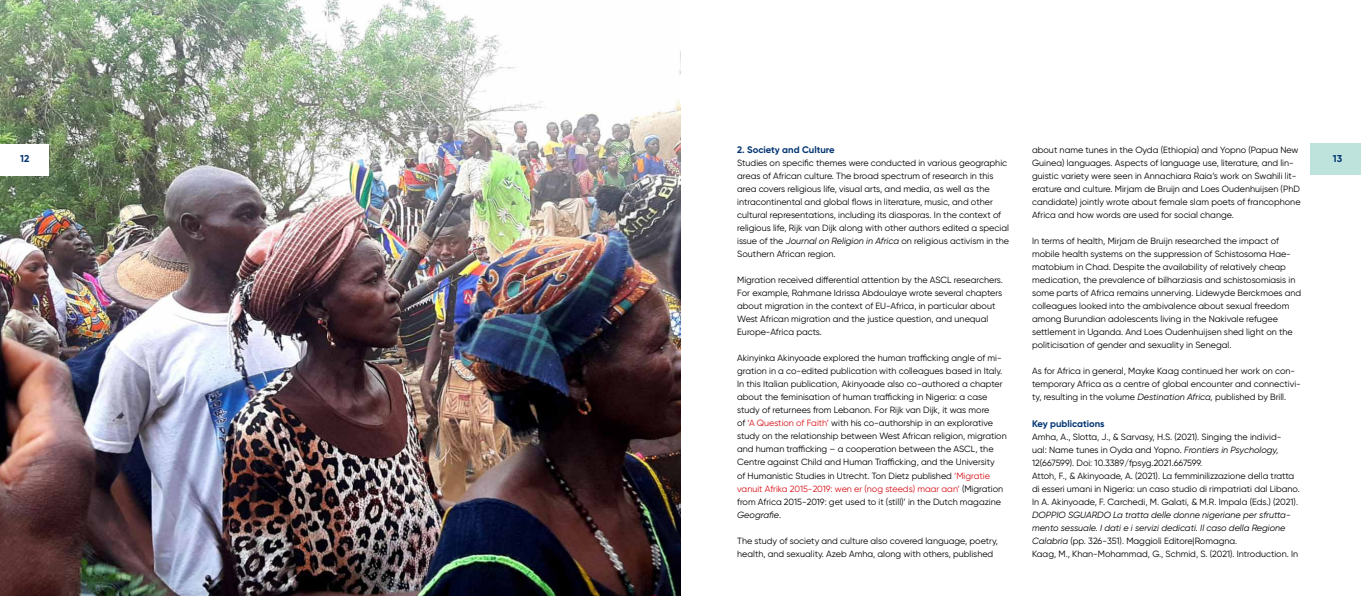
<style>
.page{position:relative;width:1361px;height:596px;background:#fff}
.page>*{position:absolute;margin:0;border:0;box-sizing:border-box;transform-origin:0 0}
.t1{font:700 10px "Gilroy";color:#033572}
.t2{font:700 9.5px "Gilroy";color:#033572}
.t3{font:9px/13px "Gilroy";color:#000}
.t4{font:italic 9px/13px "Gilroy";color:#000}
.s1{font-style:italic}
.s2{color:#d71117}
.s3{font-style:normal}
</style>
<div class="page">
<div style="left:1310px;top:143px;width:51px;height:32px;background:#bde3dc"></div>
<img style="left:0;top:0;width:680px;height:595px">
<div style="left:0;top:143px;width:48px;height:32px;background:#fff"></div>
<p class="t1" style="left:20px;top:152px;width:11px">12</p>
<p class="t2" style="left:737px;top:144px;width:99px">2. Society and Culture</p>
<p class="t3" style="left:737px;top:156px;width:273px">Studies on specific themes were conducted in various geographic areas of African culture. The broad spectrum of research in this area covers religious life, visual arts, and media, as well as the intracontinental and global flows in literature, music, and other cultural representations, including its diasporas. In the context of religious life, Rijk van Dijk along with other authors edited a special issue of the <span class="s1">Journal on Religion in Africa</span> on religious activism in the Southern African region.</p>
<p class="t3" style="left:737px;top:273px;width:267px">Migration received differential attention by the ASCL researchers.<br>For example, Rahmane Idrissa Abdoulaye wrote several chapters about migration in the context of EU-Africa, in particular about West African migration and the justice question, and unequal Europe-Africa pacts.</p>
<p class="t3" style="left:737px;top:351px;width:271px">Akinyinka Akinyoade explored the human trafficking angle of mi&shy;gration in a co-edited publication with colleagues based in Italy.<br>In this Italian publication, Akinyoade also co-authored a chapter about the feminisation of human trafficking in Nigeria: a case study of returnees from Lebanon. For Rijk van Dijk, it was more<br>of <span class="s2">‘A Question of Faith’</span> with his co-authorship in an explorative study on the relationship between West African religion, migration and human trafficking – a cooperation between the ASCL, the Centre against Child and Human Trafficking, and the University<br>of Humanistic Studies in Utrecht. Ton Dietz published <span class="s2">‘Migratie vanuit Afrika 2015-2019: wen er (nog steeds) maar aan’</span> (Migration from Africa 2015-2019: get used to it (still)’ in the Dutch magazine <span class="s1">Geografie</span>.</p>
<p class="t3" style="left:737px;top:533px;width:262px">The study of society and culture also covered language, poetry, health, and sexuality. Azeb Amha, along with others, published</p>
<p class="t3" style="left:1032px;top:143px;width:270px">about name tunes in the Oyda (Ethiopia) and Yopno (Papua New Guinea) languages. Aspects of language use, literature, and lin&shy;guistic variety were seen in Annachiara Raia’s work on Swahili lit&shy;erature and culture. Mirjam de Bruijn and Loes Oudenhuijsen (PhD candidate) jointly wrote about female slam poets of francophone Africa and how words are used for social change.</p>
<p class="t3" style="left:1032px;top:234px;width:271px">In terms of health, Mirjam de Bruijn researched the impact of mobile health systems on the suppression of Schistosoma Hae&shy;matobium in Chad. Despite the availability of relatively cheap medication, the prevalence of bilharziasis and schistosomiasis in some parts of Africa remains unnerving. Lidewyde Berckmoes and colleagues looked into the ambivalence about sexual freedom among Burundian adolescents living in the Nakivale refugee settlement in Uganda. And Loes Oudenhuijsen shed light on the politicisation of gender and sexuality in Senegal.</p>
<p class="t3" style="left:1032px;top:364px;width:270px">As for Africa in general, Mayke Kaag continued her work on con&shy;temporary Africa as a centre of global encounter and connectivi&shy;ty, resulting in the volume <span class="s1">Destination Africa,</span> published by Brill.</p>
<p class="t2" style="left:1032px;top:417px;width:74px">Key publications</p>
<p class="t3" style="left:1032px;top:429px;width:269px">Amha, A., Slotta, J., &amp; Sarvasy, H.S. (2021). Singing the individ-<br>ual: Name tunes in Oyda and Yopno. <span class="s1">Frontiers in Psychology, </span>12(667599). Doi: 10.3389/fpsyg.2021.667599.<br>Attoh, F., &amp; Akinyoade, A. (2021). La femminilizzazione della tratta di esseri umani in Nigeria: un caso studio di rimpatriati dal Libano.<br>In A. Akinyoade, F. Carchedi, M. Galati, &amp; M.R. Impala (Eds.) (2021).</p>
<p class="t4" style="left:1032px;top:507px;width:268px">DOPPIO SGUARDO La tratta delle donne nigeriane per sfrutta&shy;mento sessuale. I dati e i servizi dedicati. Il caso della Regione Calabria <span class="s3">(pp. 326-351). Maggioli Editore|Romagna.<br>Kaag, M., Khan-Mohammad, G., Schmid, S. (2021). Introduction. In</span></p>
<p class="t1" style="left:1333px;top:152px;width:11px">13</p>
</div>
